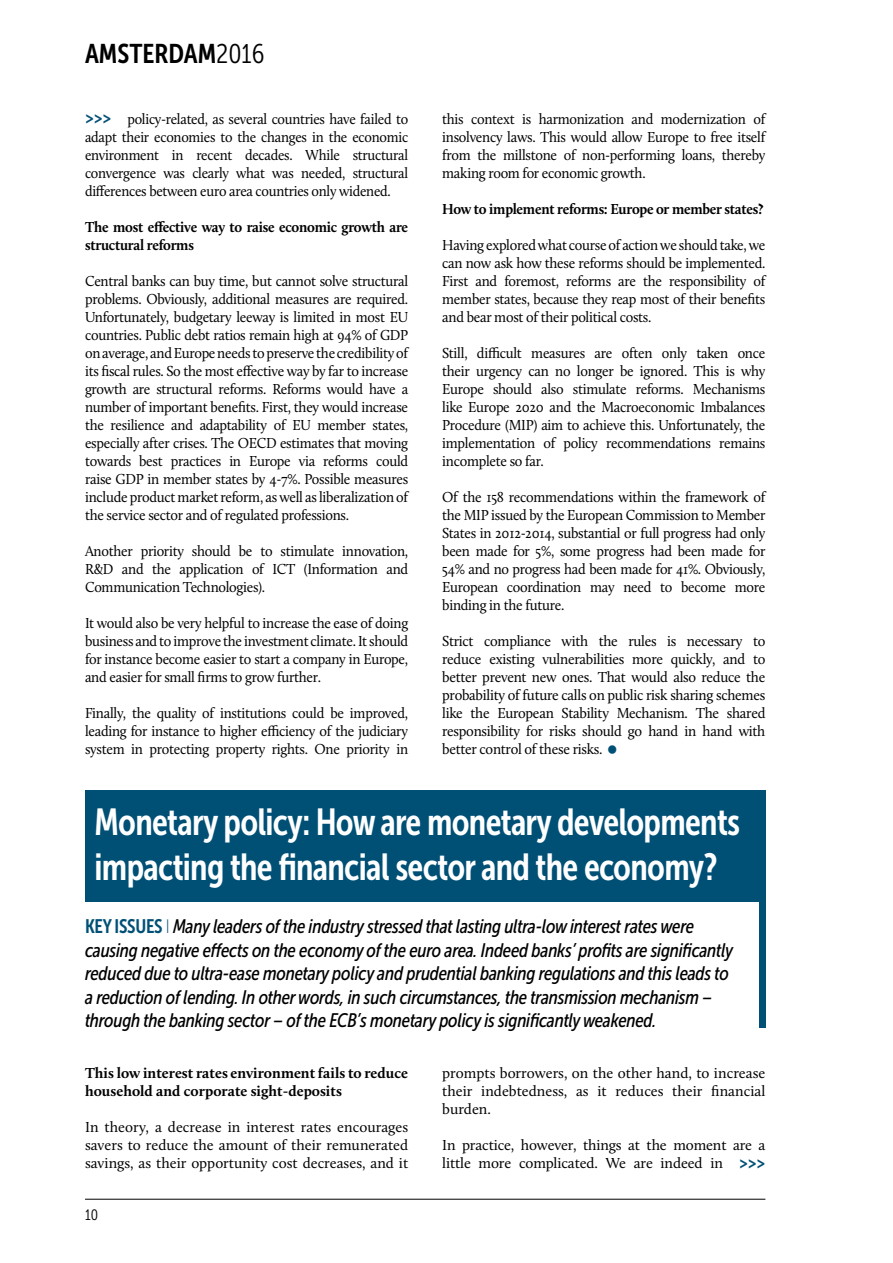
<style>
.page{position:relative;width:893px;height:1263px;background:#fff}
.page>*{position:absolute;margin:0;border:0;box-sizing:border-box;transform-origin:0 0}
.t1{font:37.5px/45px "Museo Sans Cond 700";letter-spacing:-.02em;color:#fff;scale:.95 1}
.t2{font:27px "Museo Sans Cond 700";color:#000}
.t3{font:italic 19.5px/23.4px "Museo Sans Cond 500";letter-spacing:-.015em;color:#000}
.t4{font:18px "Museo Sans Cond 700";color:#005076}
.t5{font:15px/18px "Calluna";letter-spacing:-.02em;color:#000;text-align:justify;scale:.95 1}
.t6{font:15px/18px "Calluna";letter-spacing:-.02em;color:#000;text-align:justify}
.t7{font:15px/18px "Calluna";letter-spacing:-.02em;color:#000;text-align:justify;scale:.96 1}
.t8{font:15px/18px "Calluna";letter-spacing:-.02em;color:#000;text-align:justify;scale:.94 1}
.t9{font:700 15px/18px "Calluna";letter-spacing:-.02em;color:#000;scale:.95 1}
.t10{font:700 15px/18px "Calluna";color:#000}
.t11{font:15px "Museo Sans Cond 300";color:#000}
.s1{font-family:"Museo Sans Cond 300"}
.s2{font-family:"Museo Sans Cond 700";font-style:normal;color:#005076}
.s3{font-family:"Museo Sans Cond 100";font-style:normal;color:#005076}
</style>
<div class="page">
<hr style="left:85px;top:1199px;width:680px;height:1px;background:#000">
<div style="left:85px;top:790px;width:680px;height:237px;background:#005076"></div>
<div style="left:78px;top:902px;width:681px;height:140px;background:#fff"></div>
<h2 class="t2" style="left:85px;top:38px;width:181px">AMSTERDAM<span class="s1">2016</span></h2>
<p class="t8" style="left:85px;top:110px;width:345px;text-indent:43px">policy-related, as several countries have failed to adapt their economies to the changes in the economic environment in recent decades. While structural convergence was clearly what was needed, structural differences between euro area countries only widened.</p>
<p class="t9" style="left:85px;top:218px;width:342px">The most effective way to raise economic growth are structural reforms</p>
<p class="t5" style="left:85px;top:272px;width:342px">Central banks can buy time, but cannot solve structural problems. Obviously, additional measures are required.<br>Unfortunately, budgetary leeway is limited in most EU countries. Public debt ratios remain high at 94% of GDP on average, and Europe needs to preserve the credibility of its fiscal rules. So the most effective way by far to increase growth are structural reforms. Reforms would have a number of important benefits. First, they would increase the resilience and adaptability of EU member states, especially after crises. The OECD estimates that moving towards best practices in Europe via reforms could raise GDP in member states by 4-7%. Possible measures include product market reform, as well as liberalization of the service sector and of regulated professions.</p>
<p class="t5" style="left:85px;top:542px;width:342px">Another priority should be to stimulate innovation, R&amp;D and the application of ICT (Information and Communication Technologies).</p>
<p class="t5" style="left:85px;top:614px;width:342px">It would also be very helpful to increase the ease of doing business and to improve the investment climate. It should for instance become easier to start a company in Europe, and easier for small firms to grow further.</p>
<p class="t5" style="left:85px;top:704px;width:342px">Finally, the quality of institutions could be improved, leading for instance to higher efficiency of the judiciary system in protecting property rights. One priority in</p>
<p class="t4" style="left:85px;top:108px;width:28px">&gt;&gt;&gt;</p>
<p class="t5" style="left:442px;top:110px;width:342px">this context is harmonization and modernization of insolvency laws. This would allow Europe to free itself from the millstone of non-performing loans, thereby making room for economic growth.</p>
<p class="t9" style="left:442px;top:200px;width:339px">How to implement reforms: Europe or member states?</p>
<p class="t5" style="left:442px;top:236px;width:342px">Having explored what course of action we should take, we can now ask how these reforms should be implemented.<br>First and foremost, reforms are the responsibility of member states, because they reap most of their benefits and bear most of their political costs.</p>
<p class="t5" style="left:442px;top:344px;width:342px">Still, difficult measures are often only taken once their urgency can no longer be ignored. This is why Europe should also stimulate reforms. Mechanisms like Europe 2020 and the Macroeconomic Imbalances Procedure (MIP) aim to achieve this. Unfortunately, the implementation of policy recommendations remains incomplete so far.</p>
<p class="t5" style="left:442px;top:488px;width:342px">Of the 158 recommendations within the framework of the MIP issued by the European Commission to Member States in 2012-2014, substantial or full progress had only been made for 5%, some progress had been made for 54% and no progress had been made for 41%. Obviously, European coordination may need to become more binding in the future.</p>
<p class="t7" style="left:442px;top:632px;width:338px">Strict compliance with the rules is necessary to reduce existing vulnerabilities more quickly, and to better prevent new ones. That would also reduce the probability of future calls on public risk sharing schemes like the European Stability Mechanism. The shared responsibility for risks should go hand in hand with better control of these risks.</p>
<h1 class="t1" style="left:95px;top:799px;width:681px">Monetary policy: How are monetary developments impacting the financial sector and the economy?</h1>
<p class="t3" style="left:85px;top:915px;width:650px"><span class="s2">KEY ISSUES</span> <span class="s3">I</span> Many leaders of the industry stressed that lasting ultra-low interest rates were causing negative effects on the economy of the euro area. Indeed banks’ profits are significantly reduced due to ultra-ease monetary policy and prudential banking regulations and this leads to a reduction of lending. In other words, in such circumstances, the transmission mechanism – through the banking sector – of the ECB’s monetary policy is significantly weakened.</p>
<p class="t10" style="left:85px;top:1064px;width:325px">This low interest rates environment fails to reduce household and corporate sight-deposits</p>
<p class="t6" style="left:85px;top:1118px;width:325px">In theory, a decrease in interest rates encourages savers to reduce the amount of their remunerated savings, as their opportunity cost decreases, and it</p>
<p class="t6" style="left:442px;top:1064px;width:325px">prompts borrowers, on the other hand, to increase their indebtedness, as it reduces their financial burden.</p>
<p class="t6" style="left:442px;top:1136px;width:325px">In practice, however, things at the moment are a little more complicated. We are indeed in</p>
<p class="t4" style="left:739px;top:1153px;width:28px">&gt;&gt;&gt;</p>
<p class="t11" style="left:85px;top:1207px;width:15px">10</p>
</div>
